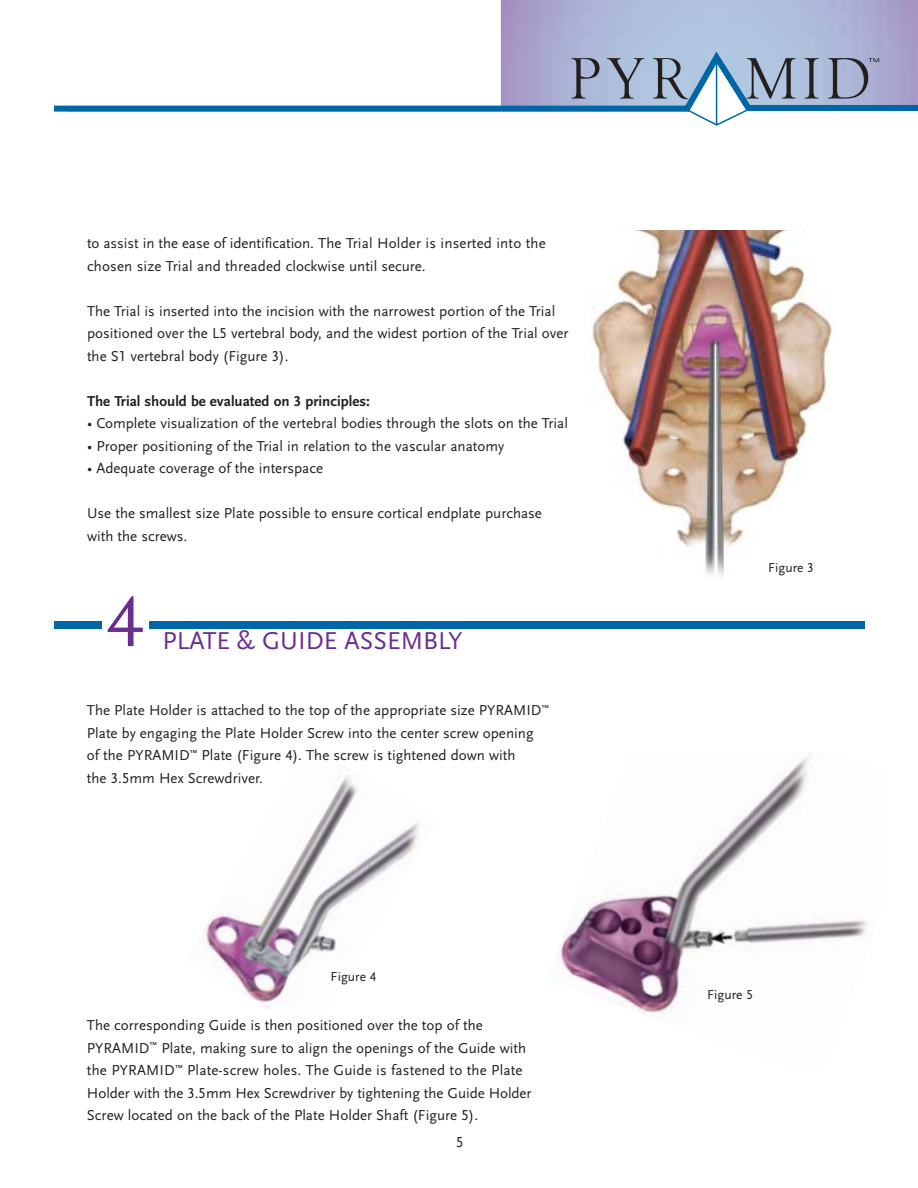
<style>
.page{position:relative;width:918px;height:1188px;background:#fff}
.page>*{position:absolute;margin:0;border:0;box-sizing:border-box;transform-origin:0 0}
.t1{font:75px "Scala Lining";color:#6a2c90}
.t2{font:25.5px "Scala Sans Lining";color:#6a2c90}
.t3{font:15px/22.5px "Scala Sans Lining";color:#231f1f}
.t4{font:700 15px "Scala Sans Lining";color:#231f1f}
.t5{font:13.5px "Scala Sans Lining";color:#231f1f}
</style>
<div class="page">
<img style="left:198px;top:775px;width:222px;height:234px">
<img style="left:551px;top:756px;width:316px;height:264px">
<img style="left:591px;top:230px;width:241px;height:346px">
<div style="left:54px;top:621px;width:811px;height:7px;background:#0066a6"></div>
<div style="left:102px;top:576px;width:46px;height:87px;background:#fff"></div>
<svg style="left:54px;top:46px;width:864px;height:66px"></svg>
<svg style="left:571px;top:58px;width:29px;height:41px"></svg>
<svg style="left:607px;top:58px;width:37px;height:41px;background:#94a1b8"></svg>
<svg style="left:653px;top:58px;width:143px;height:68px"></svg>
<svg style="left:804px;top:58px;width:15px;height:41px"></svg>
<svg style="left:828px;top:58px;width:51px;height:41px;background:#8f95b1"></svg>
<p class="t3" style="left:87px;top:233px;width:460px">to assist in the ease of identification. The Trial Holder is inserted into the chosen size Trial and threaded clockwise until secure.</p>
<p class="t3" style="left:87px;top:301px;width:483px">The Trial is inserted into the incision with the narrowest portion of the Trial positioned over the L5 vertebral body, and the widest portion of the Trial over the S1 vertebral body (Figure 3).</p>
<p class="t4" style="left:87px;top:395px;width:284px">The Trial should be evaluated on 3 principles:</p>
<p class="t3" style="left:87px;top:413px;width:482px">• Complete visualization of the vertebral bodies through the slots on the Trial</p>
<p class="t3" style="left:87px;top:436px;width:419px">• Proper positioning of the Trial in relation to the vascular anatomy</p>
<p class="t3" style="left:87px;top:458px;width:238px">• Adequate coverage of the interspace</p>
<p class="t3" style="left:87px;top:503px;width:456px">Use the smallest size Plate possible to ensure cortical endplate purchase with the screws.</p>
<h1 class="t1" style="left:106px;top:592px;width:39px">4</h1>
<h2 class="t2" style="left:163px;top:631px;width:301px">PLATE &amp; GUIDE ASSEMBLY</h2>
<p class="t3" style="left:87px;top:701px;width:464px">The Plate Holder is attached to the top of the appropriate size PYRAMID<sup>™ </sup>Plate by engaging the Plate Holder Screw into the center screw opening of the PYRAMID<sup>™</sup> Plate (Figure 4). The screw is tightened down with<br>the 3.5mm Hex Screwdriver.</p>
<p class="t5" style="left:331px;top:972px;width:47px">Figure 4</p>
<p class="t3" style="left:87px;top:1016px;width:446px">The corresponding Guide is then positioned over the top of the PYRAMID<sup>™</sup> Plate, making sure to align the openings of the Guide with the PYRAMID<sup>™</sup> Plate-screw holes. The Guide is fastened to the Plate Holder with the 3.5mm Hex Screwdriver by tightening the Guide Holder Screw located on the back of the Plate Holder Shaft (Figure 5).</p>
<p class="t3" style="left:456px;top:1132px;width:9px">5</p>
<p class="t5" style="left:768px;top:563px;width:47px">Figure 3</p>
<p class="t5" style="left:707px;top:990px;width:47px">Figure 5</p>
</div>
